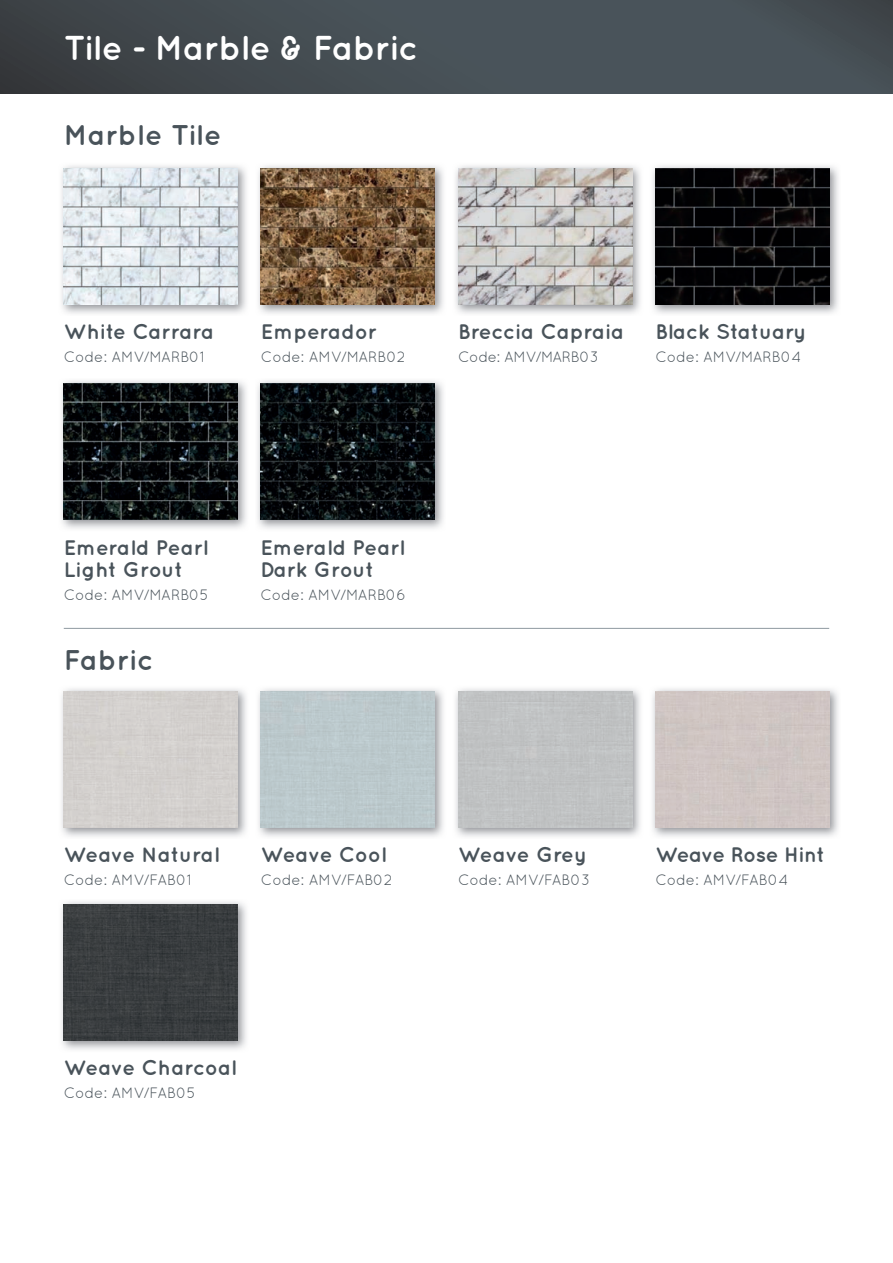
<style>
.page{position:relative;width:893px;height:1263px;background:#fff}
.page>*{position:absolute;margin:0;border:0;box-sizing:border-box;transform-origin:0 0}
.t1{font:700 34.5px "Quicksand";letter-spacing:-.02em;color:#fff}
.t2{font:700 28.5px "Quicksand";color:#49535a}
.t3{font:700 21px/22.5px "Quicksand";color:#49535a}
.t4{font:700 21px "Quicksand";letter-spacing:-.02em;color:#49535a}
.t5{font:15px "Quicksand";color:#49535a}
.t6{font:15px "Quicksand";letter-spacing:-.02em;color:#49535a}
</style>
<div class="page">
<svg style="left:0;top:0;width:893px;height:94px;background:#444c52"></svg>
<img style="left:61px;top:165px;width:186px;height:149px">
<img style="left:64px;top:168px;width:174px;height:136px">
<img style="left:258px;top:165px;width:186px;height:149px">
<img style="left:261px;top:168px;width:174px;height:136px">
<img style="left:455px;top:165px;width:186px;height:149px">
<img style="left:458px;top:168px;width:174px;height:136px">
<img style="left:652px;top:165px;width:187px;height:149px">
<img style="left:655px;top:168px;width:174px;height:136px">
<img style="left:61px;top:380px;width:186px;height:149px">
<img style="left:157px;top:384px;width:81px;height:136px">
<img style="left:257px;top:380px;width:187px;height:149px">
<img style="left:260px;top:384px;width:60px;height:136px">
<hr style="left:64px;top:628px;width:765px;height:1px;background:#9ba4ab">
<img style="left:61px;top:688px;width:186px;height:149px">
<div style="left:64px;top:691px;width:174px;height:136px;background:#d3d0ce"></div>
<img style="left:258px;top:688px;width:186px;height:149px">
<div style="left:261px;top:691px;width:174px;height:136px;background:#bbc9cc"></div>
<img style="left:455px;top:688px;width:186px;height:149px">
<div style="left:458px;top:691px;width:174px;height:136px;background:#c0c2c3"></div>
<img style="left:652px;top:688px;width:187px;height:149px">
<div style="left:655px;top:691px;width:174px;height:136px;background:#d0c6c3"></div>
<img style="left:61px;top:901px;width:186px;height:149px">
<img style="left:64px;top:905px;width:174px;height:136px">
<img style="left:64px;top:384px;width:93px;height:136px">
<img style="left:320px;top:384px;width:114px;height:136px">
<h1 class="t1" style="left:64px;top:28px;width:356px">Tile - Marble &amp; Fabric</h1>
<h2 class="t2" style="left:64px;top:118px;width:159px">Marble Tile</h2>
<h3 class="t3" style="left:64px;top:319px;width:152px">White Carrara</h3>
<p class="t5" style="left:64px;top:348px;width:143px">Code: AMV/MARB01</p>
<h3 class="t3" style="left:261px;top:319px;width:117px">Emperador</h3>
<p class="t5" style="left:261px;top:348px;width:146px">Code: AMV/MARB02</p>
<h3 class="t3" style="left:458px;top:319px;width:167px">Breccia Capraia</h3>
<p class="t6" style="left:458px;top:348px;width:142px">Code: AMV/MARB03</p>
<h3 class="t3" style="left:655px;top:319px;width:153px">Black Statuary</h3>
<p class="t5" style="left:655px;top:348px;width:148px">Code: AMV/MARB04</p>
<h3 class="t3" style="left:64px;top:535px;width:146px">Emerald Pearl<br>Light Grout</h3>
<p class="t5" style="left:64px;top:586px;width:147px">Code: AMV/MARB05</p>
<h2 class="t2" style="left:64px;top:643px;width:91px">Fabric</h2>
<h3 class="t3" style="left:260px;top:535px;width:146px">Emerald Pearl<br>Dark Grout</h3>
<p class="t5" style="left:260px;top:586px;width:147px">Code: AMV/MARB06</p>
<h3 class="t3" style="left:64px;top:842px;width:157px">Weave Natural</h3>
<p class="t5" style="left:64px;top:871px;width:129px">Code: AMV/FAB01</p>
<h3 class="t3" style="left:261px;top:842px;width:127px">Weave Cool</h3>
<p class="t5" style="left:261px;top:871px;width:133px">Code: AMV/FAB02</p>
<h3 class="t4" style="left:458px;top:841px;width:130px">Weave Grey</h3>
<p class="t5" style="left:458px;top:871px;width:133px">Code: AMV/FAB03</p>
<h3 class="t4" style="left:655px;top:841px;width:171px">Weave Rose Hint</h3>
<p class="t5" style="left:655px;top:871px;width:134px">Code: AMV/FAB04</p>
<h3 class="t3" style="left:64px;top:1056px;width:174px">Weave Charcoal</h3>
<p class="t5" style="left:64px;top:1084px;width:134px">Code: AMV/FAB05</p>
</div>
